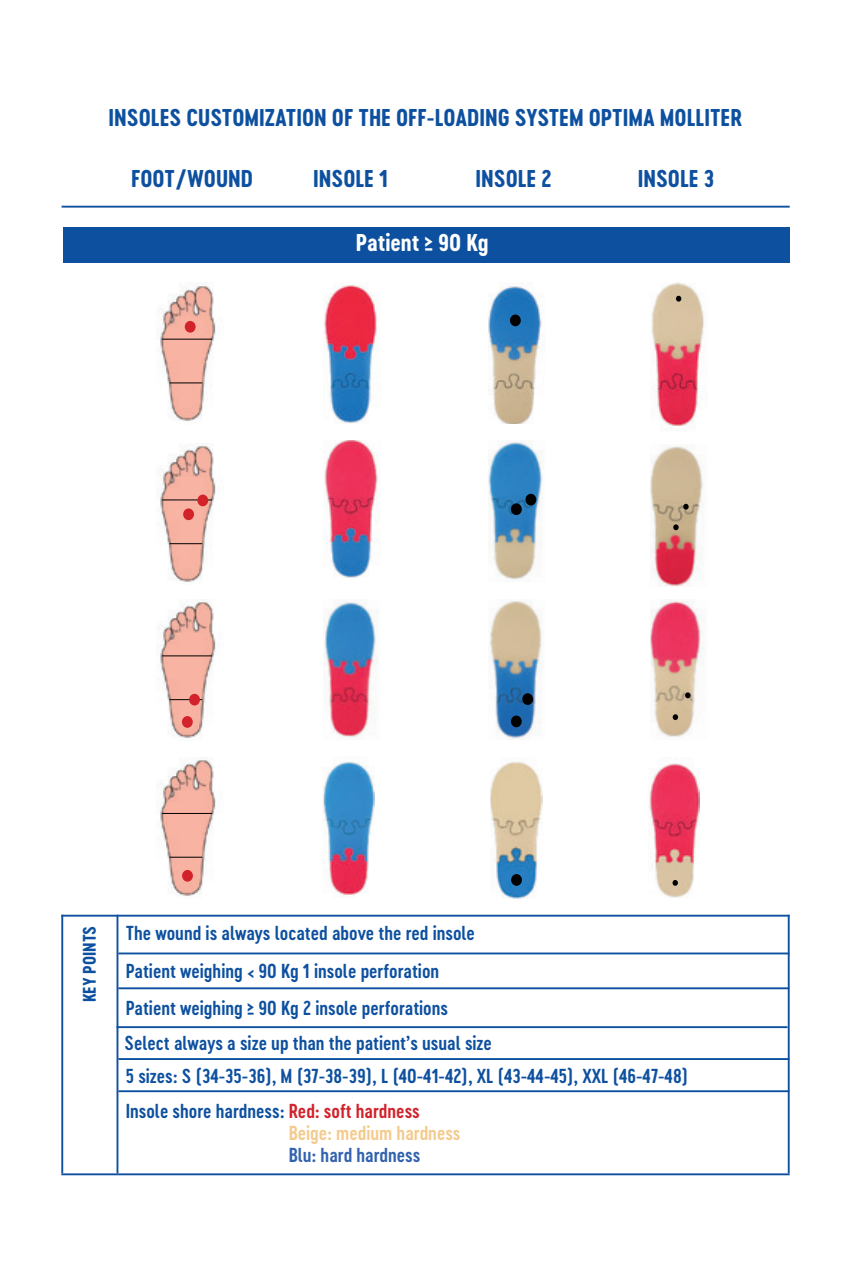
<style>
.page{position:relative;width:851px;height:1276px;background:#fff}
.page>*{position:absolute;margin:0;border:0;box-sizing:border-box;transform-origin:0 0}
.t1{font:22.8px "Cervo Neue Bold Neue";color:#0d509f}
.t2{font:22.8px "Cervo Neue Bold Neue";color:#fff}
.t3{font:18.9px/37.2px "Cervo Neue Semi Bold Neue";color:#0d509f}
.t4{font:17.1px "Cervo Neue Bold Neue";color:#0d509f}
.s1{font-family:"Cervo Neue Bold Neue"}
.s2{color:#d2222a}
.s3{color:#f4cb8e}
.s4{color:#3162af}
</style>
<div class="page">
<hr style="left:62px;top:206px;width:727px;height:2px;background:#0d509f">
<hr style="left:61px;top:914px;width:728px;height:2px;background:#0d509f">
<hr style="left:61px;top:914px;width:2px;height:259px;background:#0d509f">
<hr style="left:116px;top:914px;width:2px;height:259px;background:#0d509f">
<hr style="left:118px;top:952px;width:671px;height:2px;background:#0d509f">
<hr style="left:118px;top:987px;width:671px;height:2px;background:#0d509f">
<hr style="left:116px;top:1026px;width:671px;height:2px;background:#0d509f">
<hr style="left:118px;top:1058px;width:671px;height:2px;background:#0d509f">
<hr style="left:118px;top:1090px;width:671px;height:2px;background:#0d509f">
<hr style="left:61px;top:1173px;width:728px;height:2px;background:#0d509f">
<hr style="left:787px;top:914px;width:2px;height:259px;background:#0d509f">
<div style="left:63px;top:227px;width:726px;height:36px;background:#0d509f"></div>
<img style="left:324px;top:285px;width:53px;height:138px">
<img style="left:324px;top:441px;width:54px;height:137px">
<img style="left:324px;top:600px;width:53px;height:139px">
<img style="left:489px;top:283px;width:56px;height:140px">
<div style="left:510px;top:314px;width:10px;height:12px;background:#000001;border-radius:50%"></div>
<img style="left:488px;top:441px;width:56px;height:138px">
<div style="left:525px;top:494px;width:11px;height:11px;background:#000001;border-radius:50%"></div>
<div style="left:511px;top:503px;width:10px;height:12px;background:#000001;border-radius:50%"></div>
<img style="left:489px;top:601px;width:53px;height:138px">
<div style="left:522px;top:693px;width:11px;height:12px;background:#000001;border-radius:50%"></div>
<div style="left:511px;top:715px;width:10px;height:12px;background:#000001;border-radius:50%"></div>
<img style="left:650px;top:283px;width:54px;height:147px">
<svg style="left:675px;top:296px;width:6px;height:6px"></svg>
<img style="left:650px;top:446px;width:53px;height:140px">
<svg style="left:683px;top:504px;width:5px;height:5px"></svg>
<svg style="left:673px;top:524px;width:5px;height:6px"></svg>
<img style="left:650px;top:599px;width:54px;height:138px">
<svg style="left:685px;top:692px;width:5px;height:6px"></svg>
<svg style="left:672px;top:714px;width:6px;height:6px"></svg>
<img style="left:158px;top:283px;width:58px;height:138px">
<hr style="left:162px;top:339px;width:50px;height:1px;background:#000001">
<hr style="left:169px;top:382px;width:33px;height:1px;background:#000001">
<div style="left:185px;top:321px;width:10px;height:12px;background:#d2222a;border-radius:50%"></div>
<img style="left:158px;top:444px;width:58px;height:138px">
<hr style="left:162px;top:499px;width:50px;height:1px;background:#000001">
<hr style="left:169px;top:543px;width:33px;height:1px;background:#000001">
<div style="left:197px;top:494px;width:11px;height:12px;background:#d2222a;border-radius:50%"></div>
<div style="left:183px;top:508px;width:11px;height:12px;background:#d2222a;border-radius:50%"></div>
<img style="left:158px;top:599px;width:58px;height:139px">
<hr style="left:162px;top:655px;width:50px;height:1px;background:#000001">
<hr style="left:169px;top:699px;width:33px;height:1px;background:#000001">
<div style="left:189px;top:694px;width:11px;height:11px;background:#d2222a;border-radius:50%"></div>
<div style="left:182px;top:716px;width:11px;height:12px;background:#d2222a;border-radius:50%"></div>
<img style="left:158px;top:757px;width:58px;height:139px">
<hr style="left:162px;top:813px;width:50px;height:1px;background:#000001">
<hr style="left:169px;top:856px;width:33px;height:1px;background:#000001">
<div style="left:182px;top:870px;width:11px;height:11px;background:#d2222a;border-radius:50%"></div>
<img style="left:323px;top:762px;width:51px;height:134px">
<img style="left:491px;top:761px;width:51px;height:137px">
<img style="left:649px;top:763px;width:50px;height:135px">
<div style="left:511px;top:874px;width:11px;height:12px;background:#000001;border-radius:50%"></div>
<svg style="left:672px;top:880px;width:5px;height:6px"></svg>
<p class="t1" style="left:108px;top:101px;width:635px">INSOLES CUSTOMIZATION OF THE OFF-LOADING SYSTEM OPTIMA MOLLITER</p>
<p class="t1" style="left:131px;top:162px;width:123px">FOOT/WOUND</p>
<p class="t1" style="left:313px;top:162px;width:76px">INSOLE 1</p>
<p class="t1" style="left:475px;top:162px;width:78px">INSOLE 2</p>
<p class="t1" style="left:637px;top:162px;width:78px">INSOLE 3</p>
<p class="t2" style="left:356px;top:227px;width:134px">Patient ≥ 90 Kg</p>
<p class="t4" style="left:78px;top:1002px;width:78px;rotate:-90deg">KEY POINTS</p>
<p class="t3" style="left:126px;top:914px;width:351px">The wound is always located above the red insole<br>Patient weighing &lt; 90 Kg 1 insole perforation<br>Patient weighing <span class="s1">≥</span> 90 Kg 2 insole perforations</p>
<p class="t3" style="left:124px;top:1026px;width:565px;line-height:32.7px">Select always a size up than the patient’s usual size<br>5 sizes: S (34-35-36), M (37-38-39), L (40-41-42), XL (43-44-45), XXL (46-47-48)</p>
<p class="t3" style="left:289px;top:1099px;width:173px;line-height:22.2px;text-indent:-163px">Insole shore hardness: <span class="s2">Red: soft hardness<br></span><span class="s3">Beige: medium hardness<br></span><span class="s4">Blu: hard hardness</span></p>
</div>
